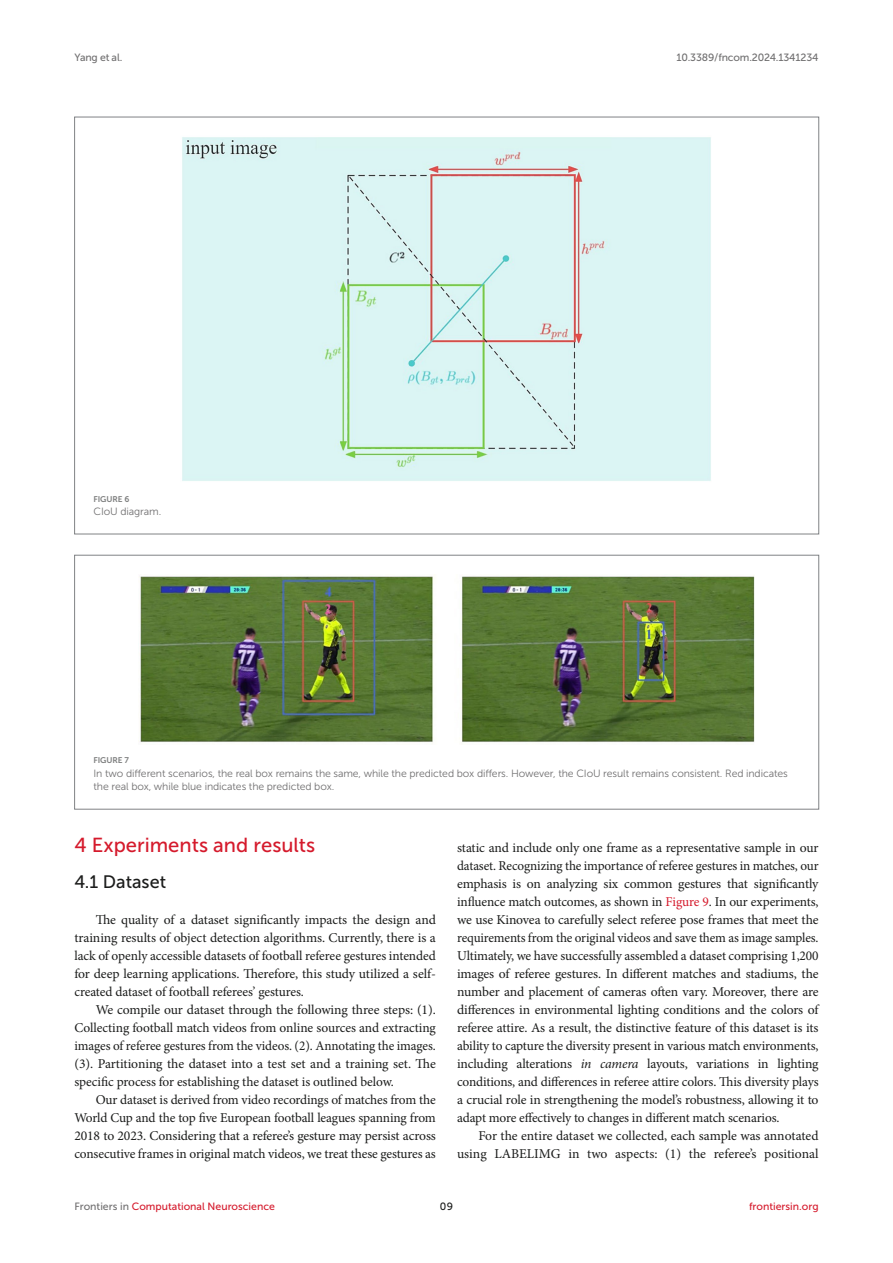
<style>
.page{position:relative;width:893px;height:1263px;background:#fff}
.page>*{position:absolute;margin:0;border:0;box-sizing:border-box;transform-origin:0 0}
.HEAD_1{font:20.25px "Museo Sans 500";color:#d51a2c}
.HEAD_2_after_HEAD_1{font:18px "Museo Sans 500";color:#1b1c1b}
.TEXT{font:13.5px/18px "Minion Pro";letter-spacing:-.01em;color:#1b1c1b;text-align:justify}
.TEXT_FLUSH{font:13.5px/18px "Minion Pro";letter-spacing:-.005em;color:#1b1c1b;text-align:justify}
.FIG_LEG{font:10.5px/13.5px "Museo Sans 300";letter-spacing:-.01em;color:#706f70}
.t1{font:10.5px "Museo Sans 500";color:#d51a2c}
.t2{font:10.5px "Museo Sans 500";letter-spacing:-.015em;color:#706f70}
.t3{font:10.5px "Museo Sans 500";color:#1b1c1b}
.FIG_HD{font:8.25px "Museo Sans 700";letter-spacing:-.01em;color:#7e7f7f}
.s1{color:#d51a2c}
.s2{font-style:italic}
.s3{color:#706f70}
</style>
<div class="page">
<div style="left:182px;top:137px;width:529px;height:344px;background:#dbf5f4"></div>
<img style="left:140px;top:576px;width:615px;height:167px">
<div style="left:74px;top:555px;width:745px;height:254px;border:1px solid #808285"></div>
<p class="t2" style="left:74px;top:51px;width:49px">Yang et al.</p>
<p class="t2" style="left:676px;top:51px;width:144px">10.3389/fncom.2024.1341234</p>
<p class="FIG_HD" style="left:94px;top:494px;width:37px">FIGURE 6</p>
<p class="FIG_LEG" style="left:94px;top:505px;width:69px">CIoU diagram.</p>
<p class="FIG_HD" style="left:94px;top:756px;width:37px">FIGURE 7</p>
<p class="FIG_LEG" style="left:94px;top:766px;width:696px">In two different scenarios, the real box remains the same, while the predicted box differs. However, the CIoU result remains consistent. Red indicates the real box, while blue indicates the predicted box.</p>
<p class="HEAD_1" style="left:74px;top:834px;width:242px">4 Experiments and results</p>
<p class="HEAD_2_after_HEAD_1" style="left:74px;top:872px;width:93px">4.1 Dataset</p>
<p class="TEXT_FLUSH" style="left:74px;top:911px;width:363px;text-indent:21px">The quality of a dataset significantly impacts the design and training results of object detection algorithms. Currently, there is a lack of openly accessible datasets of football referee gestures intended for deep learning applications. Therefore, this study utilized a self&shy;created dataset of football referees’ gestures.</p>
<p class="TEXT" style="left:74px;top:1001px;width:363px;text-indent:21px">We compile our dataset through the following three steps: (1).<br>Collecting football match videos from online sources and extracting images of referee gestures from the videos. (2). Annotating the images. (3). Partitioning the dataset into a test set and a training set. The specific process for establishing the dataset is outlined below.</p>
<p class="TEXT" style="left:74px;top:1091px;width:363px;text-indent:21px">Our dataset is derived from video recordings of matches from the World Cup and the top five European football leagues spanning from 2018 to 2023. Considering that a referee’s gesture may persist across consecutive frames in original match videos, we treat these gestures as</p>
<p class="TEXT" style="left:457px;top:839px;width:363px">static and include only one frame as a representative sample in our dataset. Recognizing the importance of referee gestures in matches, our emphasis is on analyzing six common gestures that significantly influence match outcomes, as shown in <span class="s1">Figure 9</span>. In our experiments, we use Kinovea to carefully select referee pose frames that meet the requirements from the original videos and save them as image samples.<br>Ultimately, we have successfully assembled a dataset comprising 1,200 images of referee gestures. In different matches and stadiums, the number and placement of cameras often vary. Moreover, there are differences in environmental lighting conditions and the colors of referee attire. As a result, the distinctive feature of this dataset is its ability to capture the diversity present in various match environments, including alterations <span class="s2">in camera</span> layouts, variations in lighting conditions, and differences in referee attire colors. This diversity plays a crucial role in strengthening the model’s robustness, allowing it to adapt more effectively to changes in different match scenarios.</p>
<p class="TEXT" style="left:457px;top:1127px;width:363px;text-align:right">For the entire dataset we collected, each sample was annotated using LABELIMG in two aspects: (1) the referee’s positional</p>
<p class="t1" style="left:74px;top:1200px;width:202px"><span class="s3">Frontiers in</span> Computational Neuroscience</p>
<p class="t3" style="left:440px;top:1200px;width:15px">09</p>
<p class="t1" style="left:749px;top:1200px;width:71px">frontiersin.org</p>
</div>
